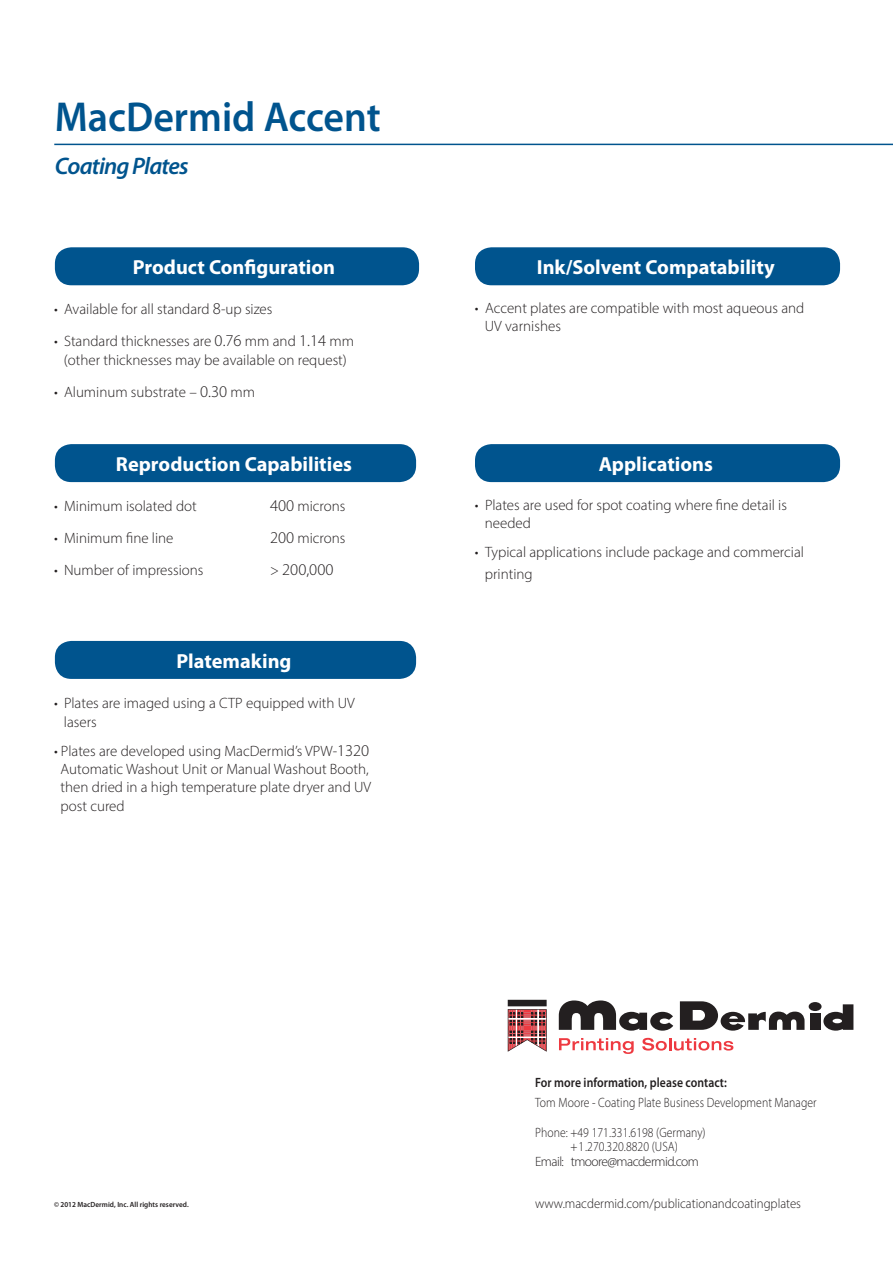
<style>
.page{position:relative;width:893px;height:1263px;background:#fff}
.page>*{position:absolute;margin:0;border:0;box-sizing:border-box;transform-origin:0 0}
.t1{font:600 42px "Myriad Pro";color:#00548e;scale:.95 1}
.t2{font:italic 600 24px "Myriad Pro";letter-spacing:-.035em;color:#00548e}
.t3{font:700 20.4px "Myriad Pro";color:#fff}
.t4{font:300 16.5px "Myriad Pro";color:#231f20}
.t5{font:300 15px "Myriad Pro";color:#231f20}
.t6{font:300 13.5px "Myriad Pro";color:#231f20;scale:.87 1}
.t7{font:300 13.5px/15px "Myriad Pro";letter-spacing:-.04em;color:#231f20;scale:.87 1}
.t8{font:300 13.5px "Myriad Pro";color:#231f20;scale:.95 1}
.t9{font:600 13.5px "Myriad Pro";letter-spacing:.005em;color:#231f20;scale:.87 1}
.t10{font:600 7.5px "Myriad Pro";letter-spacing:.005em;color:#231f20;scale:.96 1}
.s1{font-size:16.5px}
.s2{font-size:15px}
</style>
<div class="page">
<div style="left:55px;top:247px;width:364px;height:38px;background:#00548e;border-radius:16px"></div>
<div style="left:55px;top:444px;width:361px;height:38px;background:#00548e;border-radius:16px"></div>
<div style="left:475px;top:247px;width:365px;height:38px;background:#00548e;border-radius:16px"></div>
<div style="left:475px;top:444px;width:365px;height:38px;background:#00548e;border-radius:16px"></div>
<div style="left:55px;top:641px;width:361px;height:38px;background:#00548e;border-radius:16px"></div>
<hr style="left:54px;top:144px;width:839px;height:1px;background:#00548e">
<svg style="left:559px;top:1038px;width:75px;height:16px"></svg>
<svg style="left:642px;top:1038px;width:91px;height:12px"></svg>
<svg style="left:559px;top:1000px;width:114px;height:31px"></svg>
<div style="left:810px;top:1013px;width:10px;height:17px;background:#231f20"></div>
<svg style="left:680px;top:1001px;width:124px;height:30px"></svg>
<div style="left:809px;top:1002px;width:12px;height:9px;background:#231f20;border-radius:50%"></div>
<svg style="left:823px;top:1004px;width:30px;height:27px"></svg>
<svg style="left:508px;top:1000px;width:39px;height:52px"></svg>
<p class="t1" style="left:55px;top:90px;width:345px">MacDermid Accent</p>
<p class="t2" style="left:55px;top:151px;width:135px">Coating Plates</p>
<p class="t3" style="left:133px;top:254px;width:204px">Product Configuration</p>
<p class="t5" style="left:54px;top:300px;width:220px">• Available for all standard <span class="s1">8</span>-up sizes</p>
<p class="t5" style="left:54px;top:332px;width:301px">• Standard thicknesses are <span class="s1">0.76</span> mm and <span class="s1">1.14</span> mm</p>
<p class="t5" style="left:64px;top:350px;width:284px">(other thicknesses may be available on request)</p>
<p class="t5" style="left:54px;top:383px;width:203px">• Aluminum substrate – <span class="s1">0.30</span> mm</p>
<p class="t3" style="left:116px;top:451px;width:238px">Reproduction Capabilities</p>
<p class="t5" style="left:54px;top:497px;width:144px">• Minimum isolated dot</p>
<p class="t5" style="left:270px;top:497px;width:77px"><span class="s1">400</span> microns</p>
<p class="t5" style="left:54px;top:529px;width:121px">• Minimum fine line</p>
<p class="t5" style="left:270px;top:529px;width:77px"><span class="s1">200</span> microns</p>
<p class="t5" style="left:54px;top:561px;width:151px">• Number of impressions</p>
<p class="t4" style="left:270px;top:560px;width:65px"><span class="s2">&gt;</span> 200,000</p>
<p class="t3" style="left:176px;top:647px;width:117px">Platemaking</p>
<p class="t5" style="left:54px;top:694px;width:302px">• Plates are imaged using a CTP equipped with UV</p>
<p class="t5" style="left:64px;top:713px;width:34px">lasers</p>
<p class="t5" style="left:54px;top:742px;width:317px">• Plates are developed using MacDermid’s VPW-<span class="s1">1320</span></p>
<p class="t5" style="left:61px;top:760px;width:310px">Automatic Washout Unit or Manual Washout Booth,</p>
<p class="t5" style="left:61px;top:778px;width:312px">then dried in a high temperature plate dryer and UV</p>
<p class="t5" style="left:61px;top:797px;width:66px">post cured</p>
<p class="t3" style="left:537px;top:254px;width:239px">Ink/Solvent Compatability</p>
<p class="t5" style="left:475px;top:299px;width:331px">• Accent plates are compatible with most aqueous and</p>
<p class="t5" style="left:485px;top:317px;width:78px">UV varnishes</p>
<p class="t3" style="left:599px;top:451px;width:116px">Applications</p>
<p class="t5" style="left:475px;top:496px;width:313px">• Plates are used for spot coating where fine detail is</p>
<p class="t5" style="left:485px;top:514px;width:48px">needed</p>
<p class="t5" style="left:475px;top:543px;width:331px">• Typical applications include package and commercial</p>
<p class="t5" style="left:485px;top:565px;width:49px">printing</p>
<p class="t10" style="left:54px;top:1199px;width:142px">© 2012 MacDermid, Inc. All rights reserved.</p>
<p class="t9" style="left:535px;top:1074px;width:222px">For more information, please contact:</p>
<p class="t6" style="left:535px;top:1095px;width:325px">Tom Moore - Coating Plate Business Development Manager</p>
<p class="t6" style="left:535px;top:1125px;width:198px">Phone: +49 171.331.6198 (Germany)</p>
<p class="t7" style="left:535px;top:1139px;width:190px;text-indent:35px">+1.270.320.8820 (USA)<br>Email: tmoore@macdermid.com</p>
<p class="t8" style="left:535px;top:1195px;width:281px">www.macdermid.com/publicationandcoatingplates</p>
</div>
